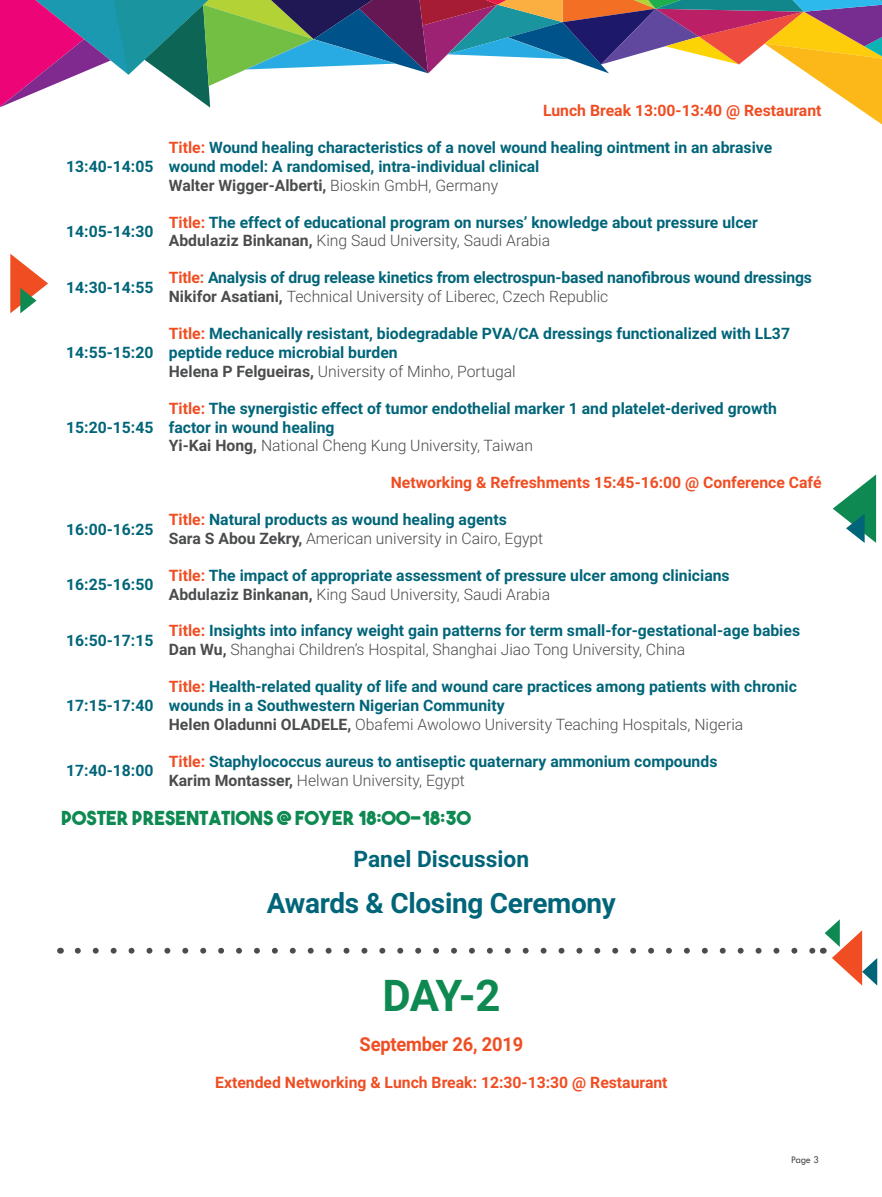
<style>
.page{position:relative;width:882px;height:1197px;background:#fff}
.page>*{position:absolute;margin:0;border:0;box-sizing:border-box;transform-origin:0 0}
.t1{font:700 43.75px "Roboto";color:#0d8951}
.t2{font:700 28px "Roboto";letter-spacing:-.01em;color:#016579}
.t3{font:700 22.75px "Roboto";color:#016579}
.t4{font:19.25px "The Bold Font";color:#0d8951}
.t5{font:700 19.25px "Roboto";letter-spacing:-.01em;color:#f04d22;scale:.95 1}
.t6{font:700 15.75px/18.9px "Roboto";color:#016579}
.t7{font:700 15.75px "Roboto";color:#f04d22}
.t8{font:10.5px "Tw Cen";color:#4b4c4d;scale:.95 1}
.s1{color:#f04d22}
.s2{color:#4b4c4d}
.s3{font-weight:300;color:#4b4c4d}
</style>
<div class="page">
<svg style="left:0;top:0;width:882px;height:125px"></svg>
<svg style="left:833px;top:474px;width:43px;height:69px"></svg>
<svg style="left:10px;top:254px;width:38px;height:59px"></svg>
<svg style="left:78px;top:948px;width:736px;height:6px"></svg>
<svg style="left:823px;top:919px;width:54px;height:67px"></svg>
<p class="t6" style="left:66px;top:156px;width:89px">13:40-14:05</p>
<p class="t7" style="left:543px;top:100px;width:280px">Lunch Break 13:00-13:40 @ Restaurant</p>
<p class="t6" style="left:169px;top:137px;width:605px"><span class="s1">Title:</span> Wound healing characteristics of a novel wound healing ointment in an abrasive wound model: A randomised, intra-individual clinical<br><span class="s2">Walter Wigger-Alberti,</span> <span class="s3">Bioskin GmbH, Germany</span></p>
<p class="t6" style="left:66px;top:221px;width:89px">14:05-14:30</p>
<p class="t6" style="left:169px;top:212px;width:591px"><span class="s1">Title:</span> The effect of educational program on nurses’ knowledge about pressure ulcer<br><span class="s2">Abdulaziz Binkanan,</span> <span class="s3">King Saud University, Saudi Arabia</span></p>
<p class="t6" style="left:66px;top:277px;width:89px">14:30-14:55</p>
<p class="t6" style="left:169px;top:268px;width:645px"><span class="s1">Title:</span> Analysis of drug release kinetics from electrospun-based nanofibrous wound dressings<br><span class="s2">Nikifor Asatiani,</span> <span class="s3">Technical University of Liberec, Czech Republic</span></p>
<p class="t6" style="left:66px;top:342px;width:89px">14:55-15:20</p>
<p class="t6" style="left:66px;top:417px;width:89px">15:20-15:45</p>
<p class="t6" style="left:169px;top:323px;width:623px"><span class="s1">Title:</span> Mechanically resistant, biodegradable PVA/CA dressings functionalized with LL37 peptide reduce microbial burden<br><span class="s2">Helena P Felgueiras,</span> <span class="s3">University of Minho, Portugal</span></p>
<p class="t6" style="left:169px;top:398px;width:610px"><span class="s1">Title:</span> The synergistic effect of tumor endothelial marker 1 and platelet-derived growth factor in wound healing<br><span class="s2">Yi-Kai Hong,</span> <span class="s3">National Cheng Kung University, Taiwan</span></p>
<p class="t7" style="left:391px;top:472px;width:432px">Networking &amp; Refreshments 15:45-16:00 @ Conference Café</p>
<p class="t6" style="left:66px;top:519px;width:89px">16:00-16:25</p>
<p class="t6" style="left:169px;top:509px;width:376px"><span class="s1">Title:</span> Natural products as wound healing agents<br><span class="s2">Sara S Abou Zekry,</span> <span class="s3">American university in Cairo, Egypt</span></p>
<p class="t6" style="left:66px;top:575px;width:89px">16:25-16:50</p>
<p class="t6" style="left:169px;top:565px;width:562px"><span class="s1">Title:</span> The impact of appropriate assessment of pressure ulcer among clinicians<br><span class="s2">Abdulaziz Binkanan,</span> <span class="s3">King Saud University, Saudi Arabia</span></p>
<p class="t6" style="left:66px;top:630px;width:89px">16:50-17:15</p>
<p class="t6" style="left:169px;top:621px;width:633px"><span class="s1">Title:</span> Insights into infancy weight gain patterns for term small-for-gestational-age babies<br><span class="s2">Dan Wu,</span> <span class="s3">Shanghai Children’s Hospital, Shanghai Jiao Tong University, China</span></p>
<p class="t6" style="left:66px;top:695px;width:89px">17:15-17:40</p>
<p class="t6" style="left:169px;top:677px;width:630px"><span class="s1">Title:</span> Health-related quality of life and wound care practices among patients with chronic wounds in a Southwestern Nigerian Community<br><span class="s2">Helen Oladunni OLADELE,</span> <span class="s3">Obafemi Awolowo University Teaching Hospitals, Nigeria</span></p>
<p class="t6" style="left:66px;top:761px;width:89px">17:40-18:00</p>
<p class="t6" style="left:169px;top:751px;width:550px"><span class="s1">Title:</span> Staphylococcus aureus to antiseptic quaternary ammonium compounds<br><span class="s2">Karim Montasser,</span> <span class="s3">Helwan University, Egypt</span></p>
<p class="t4" style="left:61px;top:806px;width:411px">POSTER PRESENTATIONS @ FOYER 18:00-18:30</p>
<p class="t3" style="left:354px;top:843px;width:177px">Panel Discussion</p>
<p class="t2" style="left:267px;top:884px;width:351px">Awards &amp; Closing Ceremony</p>
<p class="t1" style="left:382px;top:965px;width:120px">DAY-2</p>
<p class="t5" style="left:360px;top:1031px;width:174px">September 26, 2019</p>
<p class="t7" style="left:215px;top:1071px;width:454px">Extended Networking &amp; Lunch Break: 12:30-13:30 @ Restaurant</p>
<p class="t8" style="left:791px;top:1154px;width:31px">Page 3</p>
</div>
